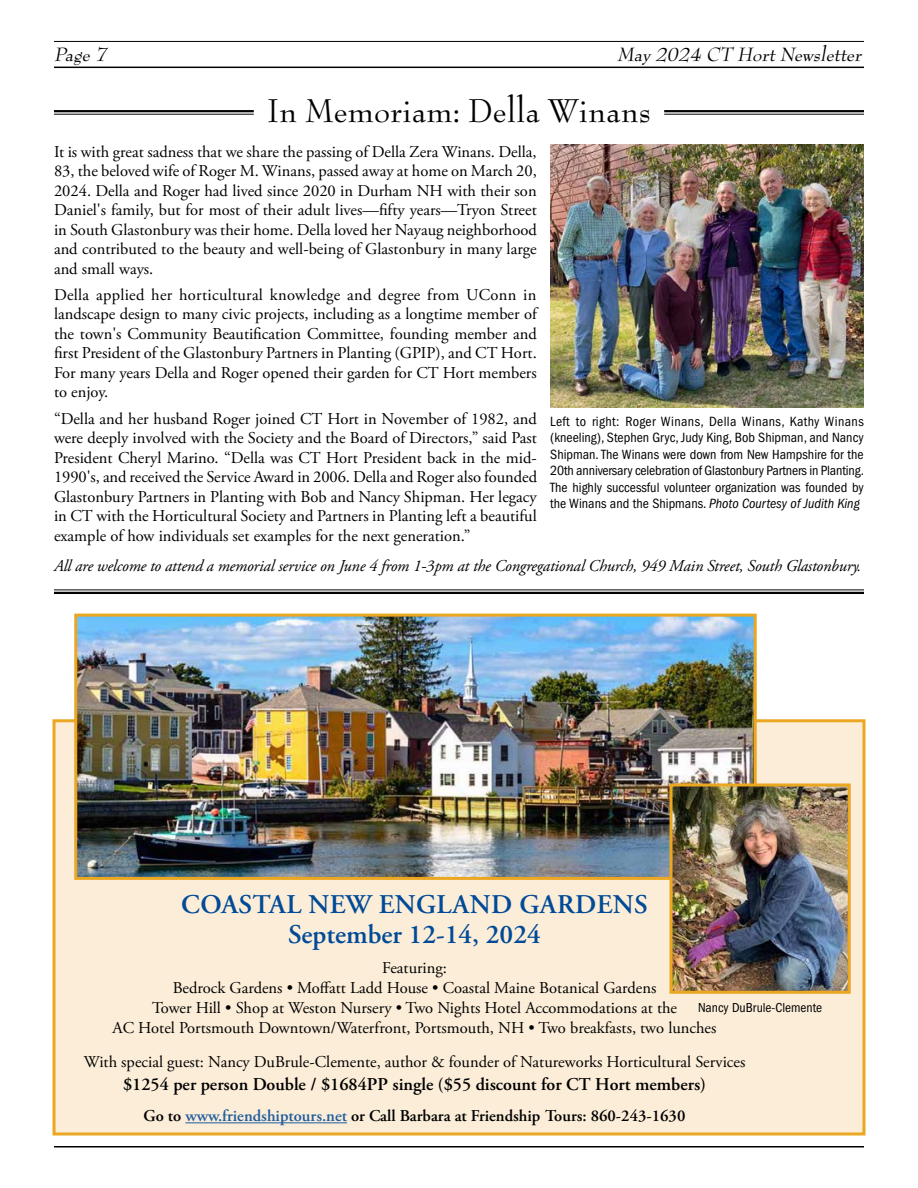
<style>
.page{position:relative;width:918px;height:1188px;background:#fff}
.page>*{position:absolute;margin:0;border:0;box-sizing:border-box;transform-origin:0 0}
.t1{font:36px "Bernhard Modern Std";color:#000}
.t2{font:600 27px/30px "Adobe Garamond Pro";letter-spacing:.015em;color:#004a97;text-align:center}
.t3{font:italic 21px "Bernhard Modern Std";color:#000}
.t4{font:600 18px "Adobe Garamond Pro";color:#000}
.t5{font:16.5px/19.5px "Adobe Garamond Pro";letter-spacing:-.005em;color:#000;text-align:justify}
.t6{font:italic 16.5px "Adobe Garamond Pro";letter-spacing:-.01em;color:#000}
.t7{font:600 16.5px "Adobe Garamond Pro";color:#000}
.t8{font:condensed 13.8px/16.5px "ITC Franklin Gothic Std";color:#000;text-align:justify}
.t9{font:condensed 13.5px "ITC Franklin Gothic Std";color:#000}
.s1{font-style:italic}
.s2{color:#215e9e}
</style>
<div class="page">
<hr style="left:54px;top:1146px;width:810px;height:2px;background:#000">
<div style="left:52px;top:719px;width:814px;height:417px;background:#fbedd8;border:3px solid #eba721"></div>
<hr style="left:54px;top:41px;width:810px;height:1px;background:#000">
<hr style="left:54px;top:67px;width:810px;height:1px;background:#000">
<hr style="left:185px;top:1122px;width:162px;height:1px;background:#215e9e">
<img style="left:550px;top:145px;width:314px;height:263px">
<hr style="left:54px;top:114px;width:200px;height:1px;background:#000">
<hr style="left:54px;top:110px;width:200px;height:2px;background:#000">
<hr style="left:664px;top:114px;width:200px;height:1px;background:#000">
<hr style="left:664px;top:110px;width:200px;height:2px;background:#000">
<hr style="left:54px;top:590px;width:810px;height:1px;background:#000">
<hr style="left:54px;top:592px;width:810px;height:2px;background:#000">
<img style="left:78px;top:618px;width:675px;height:258px">
<div style="left:74px;top:614px;width:683px;height:266px;border:3px solid #eba721"></div>
<img style="left:674px;top:788px;width:173px;height:202px">
<div style="left:670px;top:784px;width:181px;height:210px;border:3px solid #eba721"></div>
<p class="t3" style="left:54px;top:43px;width:58px">Page 7</p>
<p class="t3" style="left:617px;top:43px;width:250px">May 2024 CT HortNewsletter</p>
<h1 class="t1" style="left:267px;top:92px;width:385px">In Memoriam: Della Winans</h1>
<p class="t5" style="left:54px;top:142px;width:484px">It is with great sadness that we share the passing of Della Zera Winans. Della, 83, the beloved wife of Roger M. Winans, passed away at home on March 20, 2024. Della and Roger had lived since 2020 in Durham NH with their son Daniel's family, but for most of their adult lives—fifty years—Tryon Street in South Glastonbury was their home. Della loved her Nayaug neighborhood and contributed to the beauty and well-being of Glastonbury in many large and small ways.</p>
<p class="t5" style="left:54px;top:285px;width:486px;text-align:left">Della applied her horticultural knowledge and degree from UConn in landscape design to many civic projects, including as a longtime member of the town's Community Beautification Committee, founding member and first President of the Glastonbury Partners in Planting (GPIP), and CT Hort.<br>For many years Della and Roger opened their garden for CT Hort members to enjoy.</p>
<p class="t5" style="left:54px;top:409px;width:485px">“Della and her husband Roger joined CT Hort in November of 1982, and were deeply involved with the Society and the Board of Directors,” said Past President Cheryl Marino. “Della was CT Hort President back in the mid-1990's, and received the Service Award in 2006. Della and Roger also founded Glastonbury Partners in Planting with Bob and Nancy Shipman. Her legacy in CT with the Horticultural Society and Partners in Planting left a beautiful example of how individuals set examples for the next generation.”</p>
<p class="t8" style="left:550px;top:413px;width:315px">Left to right: Roger Winans, Della Winans, Kathy Winans (kneeling), Stephen Gryc, Judy King, Bob Shipman, and Nancy Shipman. The Winans were down from New Hampshire for the 20th anniversary celebration of Glastonbury Partners in Planting.<br>The highly successful volunteer organization was founded by the Winans and the Shipmans. <span class="s1">Photo Courtesy of Judith King</span></p>
<p class="t6" style="left:54px;top:556px;width:809px">All are welcome to attend a memorial service on June 4 from 1-3pm at the Congregational Church, 949 Main Street, South Glastonbury.</p>
<h2 class="t2" style="left:181px;top:890px;width:468px">COASTAL NEW ENGLAND GARDENS<br>September 12-14, 2024</h2>
<p class="t5" style="left:113px;top:958px;width:605px;line-height:20px;text-align:center">Featuring:<br>Bedrock Gardens • Moffatt Ladd House • Coastal Maine Botanical Gardens<br>Tower Hill • Shop at Weston Nursery • Two Nights Hotel Accommodations at the<br>AC Hotel Portsmouth Downtown/Waterfront, Portsmouth, NH • Two breakfasts, two lunches</p>
<p class="t5" style="left:84px;top:1053px;width:663px">With special guest: Nancy DuBrule-Clemente, author &amp; founder of Natureworks Horticultural Services</p>
<p class="t4" style="left:123px;top:1074px;width:585px">$1254 per person Double / $1684PP single ($55 discount for CT Hort members)</p>
<p class="t7" style="left:144px;top:1106px;width:543px">Go to <span class="s2">www.friendshiptours.net</span> or Call Barbara at Friendship Tours: 860-243-1630</p>
<p class="t9" style="left:698px;top:1000px;width:126px">Nancy DuBrule-Clemente</p>
</div>
